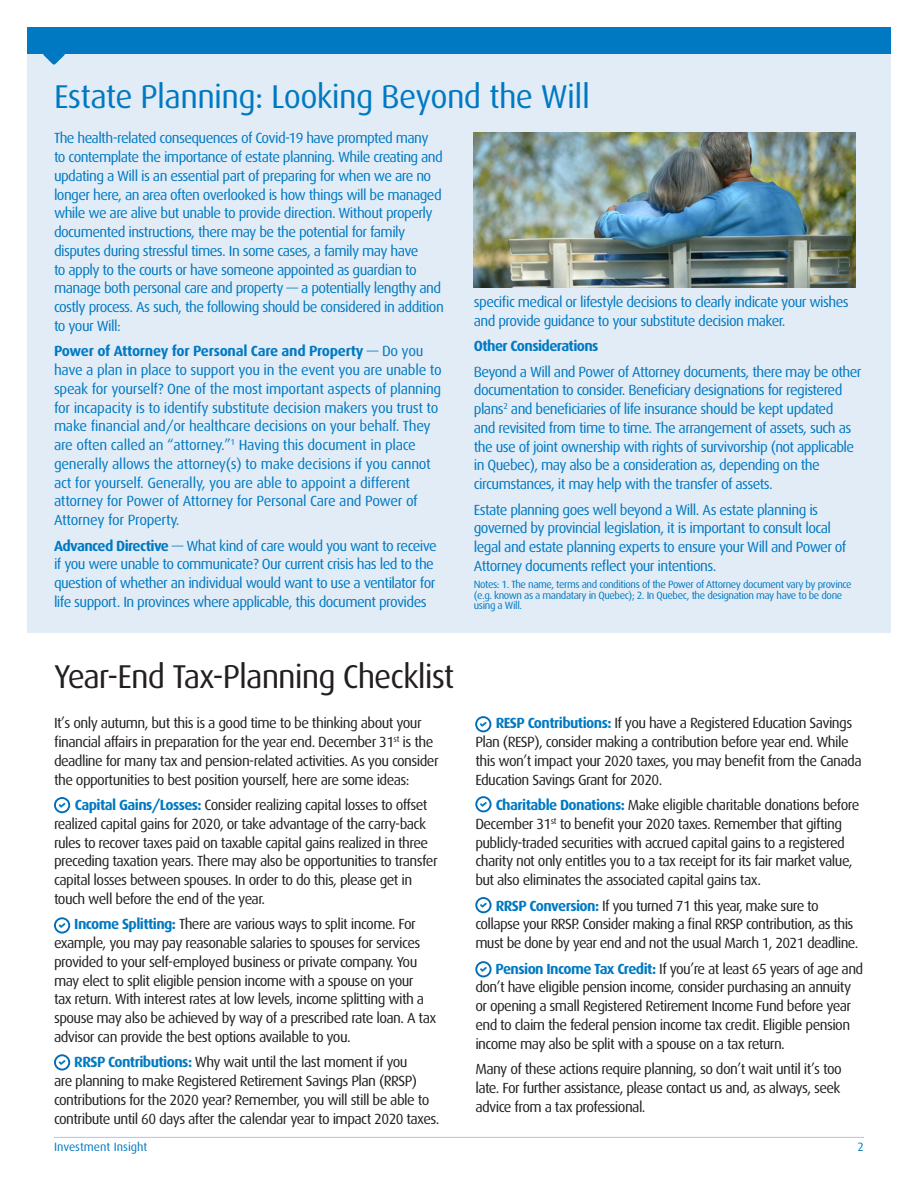
<style>
.page{position:relative;width:918px;height:1188px;background:#fff}
.page>*{position:absolute;margin:0;border:0;box-sizing:border-box;transform-origin:0 0}
.Section_Headline{font:33px "Dax";letter-spacing:-.02em;color:#0079c2}
.Section_Headline-2{font:33px "Dax";letter-spacing:-.03em;color:#231f20}
.t1{font:14.7px/18.8px "Dax";letter-spacing:-.04em;color:#231f20}
.Body_text{font:14.7px/18.8px "Dax";letter-spacing:-.04em;color:#0079c2}
.Body_text-2{font:14.7px/18.8px "Dax";letter-spacing:-.02em;color:#0079c2}
.Body_text-3{font:700 14.7px "Dax";letter-spacing:-.04em;color:#0079c2}
.t2{font:12px "Dax";color:#0079c2}
.Body_text-4{font:10.5px/10.5px "Dax";letter-spacing:-.04em;color:#0079c2}
.s1{font-weight:700}
.s2{font-weight:700;color:#0079c2}
</style>
<div class="page">
<div style="left:27px;top:28px;width:864px;height:605px;background:#e1ecf7"></div>
<div style="left:27px;top:27px;width:864px;height:27px;background:#0079c2"></div>
<svg style="left:43px;top:54px;width:22px;height:11px"></svg>
<hr style="left:54px;top:1137px;width:810px;height:1px;background:#adc7e7">
<img style="left:474px;top:132px;width:382px;height:155px">
<svg style="left:54px;top:797px;width:16px;height:16px"></svg>
<svg style="left:475px;top:961px;width:17px;height:16px"></svg>
<svg style="left:54px;top:917px;width:16px;height:17px"></svg>
<svg style="left:54px;top:1054px;width:16px;height:17px"></svg>
<svg style="left:475px;top:716px;width:16px;height:16px"></svg>
<svg style="left:475px;top:796px;width:17px;height:16px"></svg>
<svg style="left:475px;top:897px;width:17px;height:16px"></svg>
<p class="Section_Headline" style="left:54px;top:79px;width:538px">Estate Planning: Looking Beyond the Will</p>
<p class="Body_text" style="left:54px;top:129px;width:391px">The health-related consequences of Covid-19 have prompted many to contemplate the importance of estate planning. While creating and updating a Will is an essential part of preparing for when we are no longer here, an area often overlooked is how things will be managed while we are alive but unable to provide direction. Without properly documented instructions, there may be the potential for family disputes during stressful times. In some cases, a family may have<br>to apply to the courts or have someone appointed as guardian to manage both personal care and property — a potentially lengthy and costly process. As such, the following should be considered in addition to your Will:</p>
<p class="Body_text-2" style="left:54px;top:342px;width:389px"><span class="s1">Power of Attorney for Personal Care and Property</span> — Do you have a plan in place to support you in the event you are unable to speak for yourself? One of the most important aspects of planning for incapacity is to identify substitute decision makers you trust to make financial and/or healthcare decisions on your behalf. They are often called an “attorney.”<sup>1</sup> Having this document in place generally allows the attorney(s) to make decisions if you cannot act for yourself. Generally, you are able to appoint a different attorney for Power of Attorney for Personal Care and Power of Attorney for Property.</p>
<p class="Body_text" style="left:54px;top:536px;width:384px"><span class="s1">Advanced Directive</span> — What kind of care would you want to receive if you were unable to communicate? Our current crisis has led to the question of whether an individual would want to use a ventilator for life support. In provinces where applicable, this document provides</p>
<p class="Section_Headline-2" style="left:54px;top:658px;width:402px">Year-End Tax-Planning Checklist</p>
<p class="t1" style="left:54px;top:714px;width:386px">It’s only autumn, but this is a good time to be thinking about your financial affairs in preparation for the year end. December 31<sup>st</sup> is the deadline for many tax and pension-related activities. As you consider the opportunities to best position yourself, here are some ideas:</p>
<p class="t1" style="left:54px;top:796px;width:385px;text-indent:21px"><span class="s2">Capital Gains/Losses:</span> Consider realizing capital losses to offset realized capital gains for 2020, or take advantage of the carry-back rules to recover taxes paid on taxable capital gains realized in three preceding taxation years. There may also be opportunities to transfer capital losses between spouses. In order to do this, please get in touch well before the end of the year.</p>
<p class="t1" style="left:54px;top:915px;width:384px;text-indent:20px"><span class="s2">Income Splitting:</span> There are various ways to split income. For example, you may pay reasonable salaries to spouses for services provided to your self-employed business or private company. You may elect to split eligible pension income with a spouse on your<br>tax return. With interest rates at low levels, income splitting with a spouse may also be achieved by way of a prescribed rate loan. A tax advisor can provide the best options available to you.</p>
<p class="t1" style="left:54px;top:1053px;width:387px;text-indent:20px"><span class="s2">RRSP Contributions:</span> Why wait until the last moment if you<br>are planning to make Registered Retirement Savings Plan (RRSP) contributions for the 2020 year? Remember, you will still be able to contribute until 60 days after the calendar year to impact 2020 taxes.</p>
<p class="Body_text" style="left:474px;top:293px;width:376px">specific medical or lifestyle decisions to clearly indicate your wishes and provide guidance to your substitute decision maker.</p>
<p class="Body_text-3" style="left:474px;top:338px;width:126px">Other Considerations</p>
<p class="Body_text" style="left:474px;top:362px;width:389px">Beyond a Will and Power of Attorney documents, there may be other documentation to consider. Beneficiary designations for registered plans<sup>2</sup> and beneficiaries of life insurance should be kept updated<br>and revisited from time to time. The arrangement of assets, such as the use of joint ownership with rights of survivorship (not applicable in Quebec), may also be a consideration as, depending on the circumstances, it may help with the transfer of assets.</p>
<p class="Body_text" style="left:474px;top:500px;width:374px">Estate planning goes well beyond a Will. As estate planning is governed by provincial legislation, it is important to consult local legal and estate planning experts to ensure your Will and Power of Attorney documents reflect your intentions.</p>
<p class="Body_text-4" style="left:474px;top:579px;width:379px">Notes: 1. The name, terms and conditions of the Power of Attorney document vary by province (e.g. known as a mandatary in Quebec); 2. In Quebec, the designation may have to be done using a Will.</p>
<p class="t1" style="left:475px;top:714px;width:388px;text-indent:20px"><span class="s2">RESP Contributions:</span> If you have a Registered Education Savings Plan (RESP), consider making a contribution before year end. While this won’t impact your 2020 taxes, you may benefit from the Canada Education Savings Grant for 2020.</p>
<p class="t1" style="left:475px;top:796px;width:386px;text-indent:20px"><span class="s2">Charitable Donations:</span> Make eligible charitable donations before December 31<sup>st</sup> to benefit your 2020 taxes. Remember that gifting publicly-traded securities with accrued capital gains to a registered charity not only entitles you to a tax receipt for its fair market value, but also eliminates the associated capital gains tax.</p>
<p class="t1" style="left:475px;top:896px;width:385px;text-indent:20px"><span class="s2">RRSP Conversion:</span> If you turned 71 this year, make sure to collapse your RRSP. Consider making a final RRSP contribution, as this must be done by year end and not the usual March 1, 2021 deadline.</p>
<p class="t1" style="left:475px;top:959px;width:389px;text-indent:20px"><span class="s2">Pension Income Tax Credit:</span> If you’re at least 65 years of age and don’t have eligible pension income, consider purchasing an annuity or opening a small Registered Retirement Income Fund before year end to claim the federal pension income tax credit. Eligible pension income may also be split with a spouse on a tax return.</p>
<p class="t1" style="left:475px;top:1060px;width:368px;text-align:justify">Many of these actions require planning, so don’t wait until it’s too late. For further assistance, please contact us and, as always, seek advice from a tax professional.</p>
<p class="t2" style="left:54px;top:1140px;width:95px">Investment Insight</p>
<p class="t2" style="left:858px;top:1140px;width:8px">2</p>
</div>
